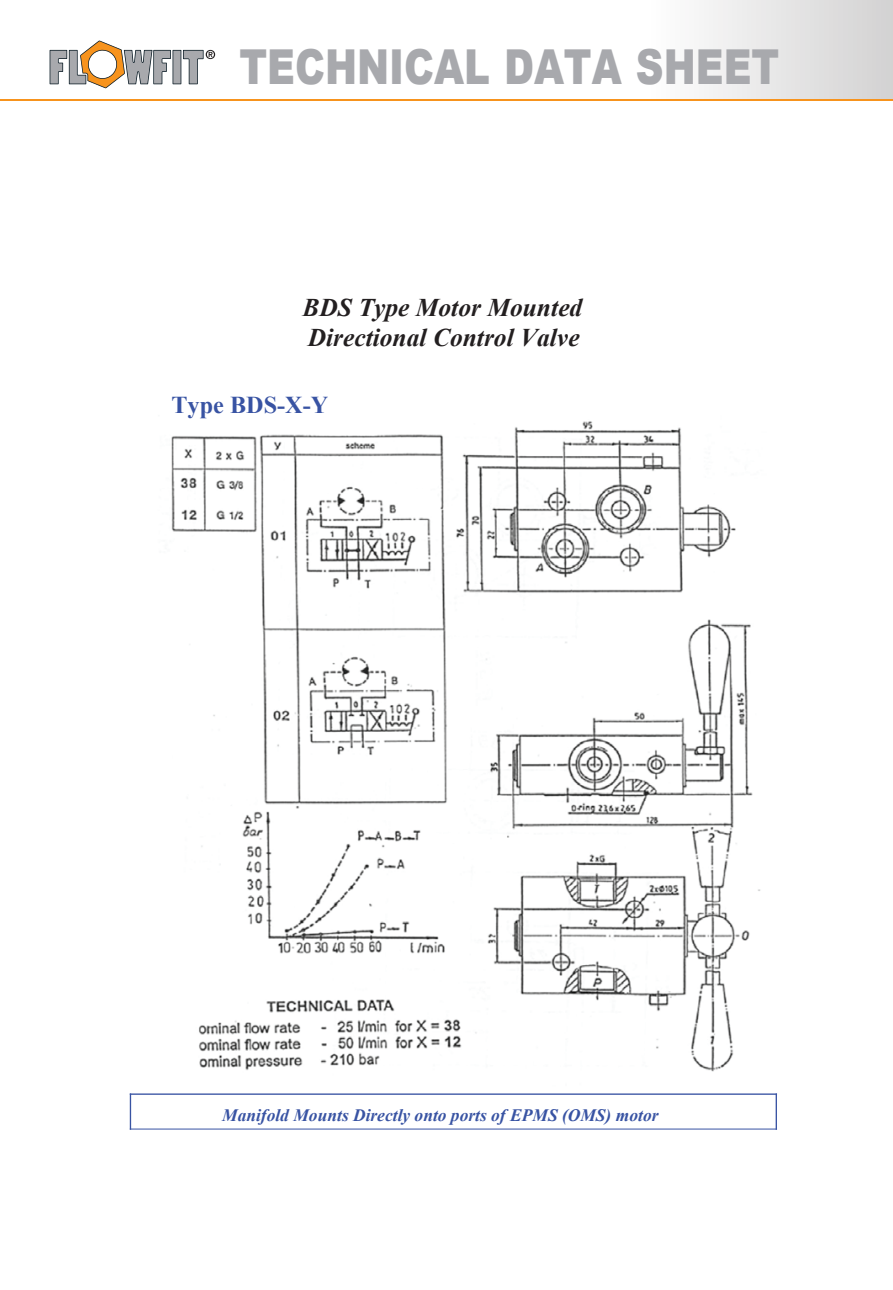
<style>
.page{position:relative;width:893px;height:1290px;background:#fff}
.page>*{position:absolute;margin:0;border:0;box-sizing:border-box;transform-origin:0 0}
.t1{font:900 48.12px "Arial";color:#a8a9ad;scale:.8 1}
.t2{font:italic 700 25.38px/29.4px "Times New Roman";color:#231f20}
.t3{font:700 24.15px "Times New Roman";color:#3853a3}
.t4{font:italic 700 17.32px "Times New Roman";color:#3853a3}
</style>
<div class="page">
<div style="left:650px;top:0;width:243px;height:99px;background:linear-gradient(to right,#fefefe,#d3d2d2)"></div>
<hr style="left:0;top:99px;width:893px;height:2px;background:#f7931d">
<svg style="left:50px;top:41px;width:165px;height:47px"></svg>
<hr style="left:130px;top:1093px;width:1px;height:37px;background:#3853a3">
<hr style="left:776px;top:1093px;width:1px;height:37px;background:#3853a3">
<hr style="left:130px;top:1093px;width:647px;height:2px;background:#3853a3">
<hr style="left:130px;top:1129px;width:647px;height:1px;background:#3853a3">
<img style="left:171px;top:421px;width:590px;height:651px">
<h1 class="t1" style="left:239px;top:32px;width:676px">TECHNICAL DATA SHEET</h1>
<h2 class="t2" style="left:303px;top:292px;width:281px">BDS Type Motor Mounted<br>Directional Control Valve</h2>
<h3 class="t3" style="left:172px;top:388px;width:158px">Type BDS-X-Y</h3>
<p class="t4" style="left:222px;top:1103px;width:438px">Manifold Mounts Directly onto ports of EPMS (OMS) motor</p>
</div>
